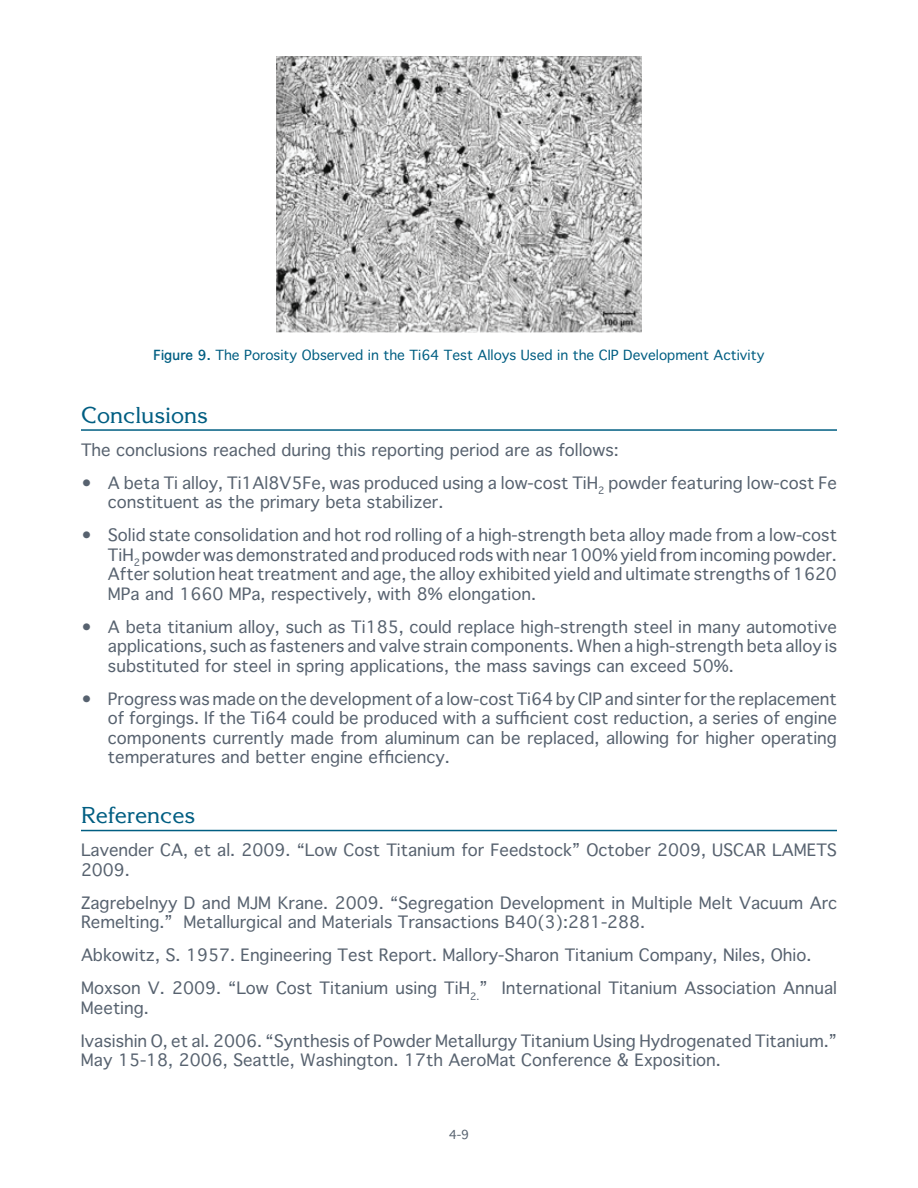
<style>
.page{position:relative;width:918px;height:1188px;background:#fff}
.page>*{position:absolute;margin:0;border:0;box-sizing:border-box;transform-origin:0 0}
.t1{font:22.5px "Korinna";color:#005e82}
.t2{font:16.5px/19.5px "Thonburi";color:#57626f}
.t3{font:13.5px "Thonburi";color:#005e82}
.t4{font:12px "Thonburi";color:#57626f}
.s1{font-weight:700}
</style>
<div class="page">
<hr style="left:81px;top:429px;width:756px;height:2px;background:#005e82">
<hr style="left:81px;top:830px;width:756px;height:1px;background:#005e82">
<img style="left:276px;top:56px;width:366px;height:276px">
<p class="t3" style="left:154px;top:343px;width:612px"><span class="s1">Figure 9.</span> The Porosity Observed in the Ti64 Test Alloys Used in the CIP Development Activity</p>
<h3 class="t1" style="left:81px;top:400px;width:128px">Conclusions</h3>
<p class="t2" style="left:81px;top:440px;width:539px">The conclusions reached during this reporting period are as follows:</p>
<p class="t2" style="left:108px;top:473px;width:731px;text-indent:-27px">• A beta Ti alloy, Ti1Al8V5Fe, was produced using a low-cost TiH<sub>2</sub> powder featuring low-cost Fe constituent as the primary beta stabilizer.</p>
<p class="t2" style="left:108px;top:525px;width:731px;text-align:justify;text-indent:-27px">• Solid state consolidation and hot rod rolling of a high-strength beta alloy made from a low-cost TiH<sub>2</sub> powder was demonstrated and produced rods with near 100% yield from incoming powder.<br>After solution heat treatment and age, the alloy exhibited yield and ultimate strengths of 1620<br>MPa and 1660 MPa, respectively, with 8% elongation.</p>
<p class="t2" style="left:108px;top:617px;width:731px;text-align:justify;text-indent:-27px">• A beta titanium alloy, such as Ti185, could replace high-strength steel in many automotive applications, such as fasteners and valve strain components. When a high-strength beta alloy is substituted for steel in spring applications, the mass savings can exceed 50%.</p>
<p class="t2" style="left:108px;top:689px;width:731px;text-align:justify;text-indent:-27px">• Progress was made on the development of a low-cost Ti64 by CIP and sinter for the replacement of forgings. If the Ti64 could be produced with a sufficient cost reduction, a series of engine components currently made from aluminum can be replaced, allowing for higher operating temperatures and better engine efficiency.</p>
<h3 class="t1" style="left:81px;top:801px;width:116px">References</h3>
<p class="t2" style="left:81px;top:840px;width:757px">Lavender CA, et al. 2009. “Low Cost Titanium for Feedstock” October 2009, USCAR LAMETS<br>2009.</p>
<p class="t2" style="left:81px;top:893px;width:758px">Zagrebelnyy D and MJM Krane. 2009. “Segregation Development in Multiple Melt Vacuum Arc<br>Remelting.” Metallurgical and Materials Transactions B40(3):281-288.</p>
<p class="t2" style="left:81px;top:945px;width:732px">Abkowitz, S. 1957. Engineering Test Report. Mallory-Sharon Titanium Company, Niles, Ohio.</p>
<p class="t2" style="left:81px;top:978px;width:758px">Moxson V. 2009. “Low Cost Titanium using TiH<sub>2.</sub>” International Titanium Association Annual<br>Meeting.</p>
<p class="t2" style="left:81px;top:1031px;width:758px">Ivasishin O, et al. 2006. “Synthesis of Powder Metallurgy Titanium Using Hydrogenated Titanium.”<br>May 15-18, 2006, Seattle, Washington. 17th AeroMat Conference &amp; Exposition.</p>
<p class="t4" style="left:449px;top:1124px;width:22px">4-9</p>
</div>
